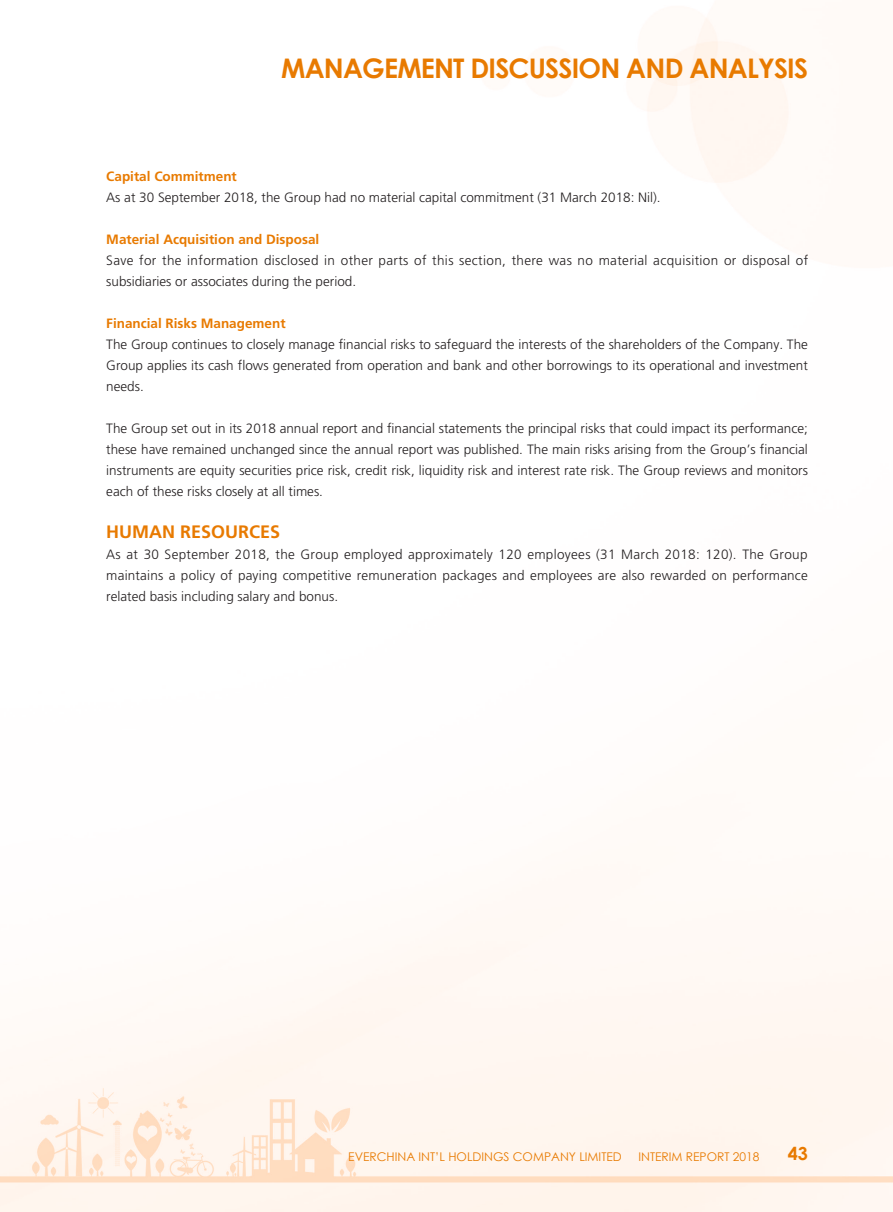
<style>
.page{position:relative;width:893px;height:1212px;background:#fff}
.page>*{position:absolute;margin:0;border:0;box-sizing:border-box;transform-origin:0 0}
.t1{font:700 27px "Century Gothic";letter-spacing:-.03em;color:#e87a00}
.t2{font:700 18px "Frutiger LT Std";color:#e87a00}
.t3{font:700 18px "Century Gothic";color:#e87a00}
.t4{font:300 13.5px/21px "Frutiger LT Std";color:#231f20;text-align:justify}
.t5{font:300 13.5px/21px "Frutiger LT Std";letter-spacing:.025em;color:#231f20}
.t6{font:700 13.5px "Frutiger LT Std";color:#e87a00}
.t7{font:12px "Century Gothic";color:#e87a00}
</style>
<div class="page">
<img style="left:0;top:18px;width:893px;height:1194px">
<h1 class="t1" style="left:281px;top:48px;width:528px">MANAGEMENT DISCUSSION AND ANALYSIS</h1>
<p class="t6" style="left:106px;top:169px;width:132px">Capital Commitment</p>
<p class="t4" style="left:106px;top:187px;width:556px">As at 30 September 2018, the Group had no material capital commitment (31 March 2018: Nil).</p>
<p class="t6" style="left:106px;top:232px;width:215px">Material Acquisition and Disposal</p>
<p class="t5" style="left:106px;top:250px;width:703px">Save for the information disclosed in other parts of this section, there was no material acquisition or disposal of subsidiaries or associates during the period.</p>
<p class="t6" style="left:106px;top:316px;width:181px">Financial Risks Management</p>
<p class="t4" style="left:106px;top:334px;width:703px">The Group continues to closely manage financial risks to safeguard the interests of the shareholders of the Company. The Group applies its cash flows generated from operation and bank and other borrowings to its operational and investment needs.</p>
<p class="t4" style="left:106px;top:418px;width:703px">The Group set out in its 2018 annual report and financial statements the principal risks that could impact its performance; these have remained unchanged since the annual report was published. The main risks arising from the Group’s financial instruments are equity securities price risk, credit risk, liquidity risk and interest rate risk. The Group reviews and monitors each of these risks closely at all times.</p>
<h2 class="t2" style="left:106px;top:521px;width:176px">HUMAN RESOURCES</h2>
<p class="t4" style="left:106px;top:544px;width:703px">As at 30 September 2018, the Group employed approximately 120 employees (31 March 2018: 120). The Group maintains a policy of paying competitive remuneration packages and employees are also rewarded on performance related basis including salary and bonus.</p>
<p class="t7" style="left:348px;top:1148px;width:275px">EVERCHINA INT’L HOLDINGS COMPANY LIMITED</p>
<p class="t7" style="left:638px;top:1148px;width:123px">INTERIM REPORT 2018</p>
<h2 class="t3" style="left:788px;top:1140px;width:22px">43</h2>
</div>
